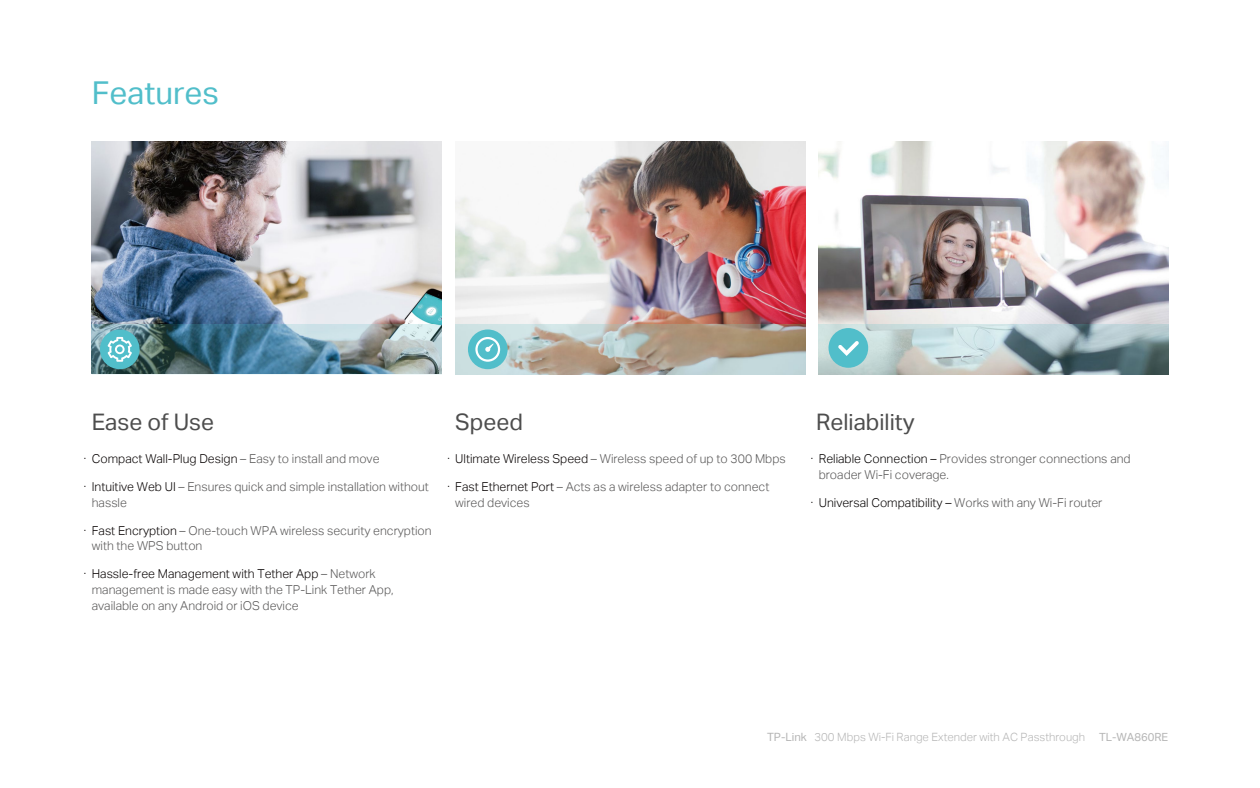
<style>
.page{position:relative;width:1260px;height:788px;background:#fff}
.page>*{position:absolute;margin:0;border:0;box-sizing:border-box;transform-origin:0 0}
.t1{font:31.5px "TP Link Aktiv Regular";color:#51beca}
.t2{font:22.75px "TP Link Aktiv Regular";color:#4d4d4d}
.t3{font:12.25px/15.8px "TP Link Aktiv Light";color:#585757}
.t4{font:12.25px "TP Link Aktiv Light";color:#040000}
.t5{font:12.25px "TP Link Aktiv Light";color:#060001}
.t6{font:11.38px "TP Link Aktiv Light";color:#b5b5b5}
.s1{color:#585757}
.s2{color:#060001}
.s3{color:#040000}
.s4{font-family:"TP Link Aktiv Regular"}
.s5{font-family:"TP Link Aktiv Regular";font-size:11.2px}
</style>
<div class="page">
<img style="left:455px;top:141px;width:350px;height:183px">
<svg style="left:455px;top:324px;width:350px;height:50px;background:#b0b2a8"></svg>
<img style="left:819px;top:141px;width:350px;height:183px">
<svg style="left:819px;top:324px;width:350px;height:50px;background:#9db5b8"></svg>
<img style="left:92px;top:141px;width:350px;height:183px">
<img style="left:92px;top:324px;width:350px;height:50px">
<h1 class="t1" style="left:92px;top:75px;width:129px">Features</h1>
<h2 class="t2" style="left:92px;top:408px;width:124px">Ease of Use</h2>
<p class="t5" style="left:84px;top:451px;width:297px">· Compact Wall-Plug Design <span class="s1">– Easy to install and move</span></p>
<p class="t3" style="left:92px;top:478px;width:339px;text-indent:-8px"><span class="s2">· Intuitive Web UI</span> – Ensures quick and simple installation without hassle</p>
<p class="t3" style="left:92px;top:522px;width:341px;text-indent:-8px"><span class="s2">· Fast Encryption</span> – One-touch WPA wireless security encryption with the WPS button</p>
<p class="t3" style="left:92px;top:566px;width:303px;text-indent:-8px"><span class="s2">· Hassle-free Management with Tether App</span> – Network management is made easy with the TP-Link Tether App, available on any Android or iOS device</p>
<h2 class="t2" style="left:455px;top:408px;width:69px">Speed</h2>
<p class="t3" style="left:447px;top:450px;width:340px"><span class="s2">· Ultimate Wireless Speed</span> – Wireless speed of up to 300 Mbps</p>
<p class="t3" style="left:455px;top:478px;width:316px;text-indent:-8px"><span class="s2">· Fast Ethernet Port</span> – Acts as a wireless adapter to connect wired devices</p>
<h2 class="t2" style="left:816px;top:408px;width:100px">Reliability</h2>
<p class="t3" style="left:819px;top:450px;width:314px;text-indent:-8px"><span class="s3">· Reliable Connection –</span> Provides stronger connections and broader Wi-Fi coverage.</p>
<p class="t4" style="left:811px;top:495px;width:293px">· Universal Compatibility – <span class="s1">Works with any Wi-Fi router</span></p>
<p class="t6" style="left:767px;top:730px;width:403px"><span class="s4">TP-Link</span> 300 Mbps Wi-Fi Range Extender with AC Passthrough <span class="s5">TL-WA860RE</span></p>
</div>
